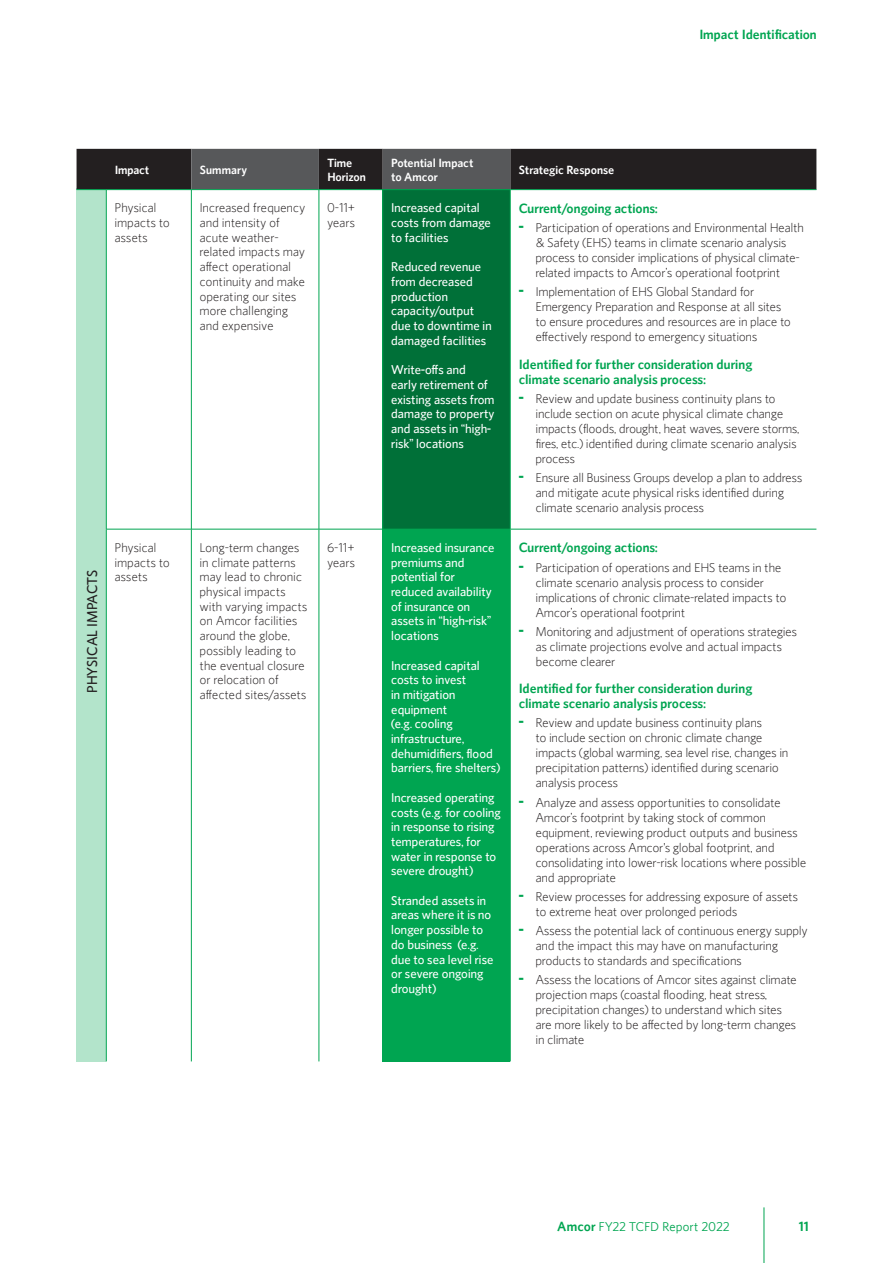
<style>
.page{position:relative;width:893px;height:1263px;background:#fff}
.page>*{position:absolute;margin:0;border:0;box-sizing:border-box;transform-origin:0 0}
.Bullet_title{font:600 13.5px/14.7px "Amcor Pro";color:#00a551}
.Intro_Copy{font:600 13.5px "Amcor Pro";letter-spacing:-.005em;color:#00a551}
.Body_title{font:500 13.5px "Amcor Pro";letter-spacing:-.01em;color:#231f20}
.Table_Text{font:300 12px/15px "Amcor Pro";letter-spacing:-.01em;color:#231f20}
.Table_Text-2{font:500 12px/14.7px "Amcor Pro";color:#fff}
.t1{font:600 12px/13.5px "Amcor Pro";color:#fff}
.t2{font:12px "Amcor Pro";letter-spacing:.01em;color:#00a551}
.s1{font-weight:600;font-size:16.5px;color:#00a551}
.s2{font-weight:600;font-size:13.5px}
</style>
<div class="page">
<div style="left:77px;top:188px;width:29px;height:873px;background:#b3e4cb"></div>
<div style="left:383px;top:190px;width:127px;height:339px;background:#007038"></div>
<div style="left:383px;top:529px;width:127px;height:532px;background:#00a551"></div>
<hr style="left:106px;top:529px;width:85px;height:1px;background:#00a551">
<hr style="left:191px;top:529px;width:128px;height:1px;background:#00a551">
<hr style="left:319px;top:529px;width:64px;height:1px;background:#00a551">
<hr style="left:106px;top:190px;width:1px;height:339px;background:#00a551">
<hr style="left:106px;top:529px;width:1px;height:532px;background:#00a551">
<hr style="left:510px;top:529px;width:306px;height:1px;background:#00a551">
<hr style="left:510px;top:529px;width:1px;height:532px;background:#00a551">
<svg style="left:77px;top:149px;width:739px;height:41px;background:#353234"></svg>
<hr style="left:106px;top:189px;width:85px;height:1px;background:#00a551">
<hr style="left:191px;top:189px;width:128px;height:1px;background:#00a551">
<hr style="left:191px;top:190px;width:1px;height:339px;background:#00a551">
<hr style="left:319px;top:189px;width:64px;height:1px;background:#00a551">
<hr style="left:319px;top:190px;width:1px;height:339px;background:#00a551">
<hr style="left:383px;top:189px;width:127px;height:1px;background:#00a551">
<hr style="left:382px;top:190px;width:1px;height:339px;background:#00a551">
<hr style="left:510px;top:189px;width:306px;height:1px;background:#00a551">
<hr style="left:510px;top:190px;width:1px;height:339px;background:#00a551">
<hr style="left:191px;top:529px;width:1px;height:532px;background:#00a551">
<hr style="left:319px;top:529px;width:1px;height:532px;background:#00a551">
<hr style="left:382px;top:529px;width:1px;height:532px;background:#00a551">
<hr style="left:764px;top:1207px;width:1px;height:56px;background:#00a551">
<p class="Intro_Copy" style="left:699px;top:26px;width:119px">Impact Identification</p>
<p class="Body_title" style="left:83px;top:693px;width:125px;rotate:-90deg">PHYSICAL IMPACTS</p>
<p class="t1" style="left:115px;top:163px;width:36px">Impact</p>
<p class="t1" style="left:200px;top:163px;width:49px">Summary</p>
<p class="t1" style="left:327px;top:156px;width:40px">Time<br>Horizon</p>
<p class="t1" style="left:391px;top:155px;width:84px;line-height:14.4px">Potential Impact to Amcor</p>
<p class="t1" style="left:519px;top:163px;width:97px">Strategic Response</p>
<p class="Table_Text" style="left:115px;top:200px;width:57px">Physical impacts to assets</p>
<p class="Table_Text" style="left:200px;top:200px;width:107px">Increased frequency and intensity of acute weather&shy;related impacts may affect operational continuity and make operating our sites more challenging and expensive</p>
<p class="Table_Text" style="left:327px;top:200px;width:29px">0-11+ years</p>
<p class="Table_Text-2" style="left:391px;top:200px;width:101px">Increased capital costs from damage to facilities</p>
<p class="Bullet_title" style="left:519px;top:201px;width:140px">Current/ongoing actions:</p>
<p class="Table_Text" style="left:536px;top:220px;width:270px;text-indent:-17px"><span class="s1">-</span> Participation of operations and Environmental Health &amp; Safety (EHS) teams in climate scenario analysis process to consider implications of physical climate&shy;related impacts to Amcor’s operational footprint</p>
<p class="Table_Text" style="left:536px;top:284px;width:257px;text-indent:-17px"><span class="s1">-</span> Implementation of EHS Global Standard for Emergency Preparation and Response at all sites to ensure procedures and resources are in place to effectively respond to emergency situations</p>
<p class="Bullet_title" style="left:519px;top:357px;width:235px">Identified for further consideration during climate scenario analysis process:</p>
<p class="Table_Text" style="left:536px;top:391px;width:265px;text-indent:-17px"><span class="s1">-</span> Review and update business continuity plans to include section on acute physical climate change impacts (floods, drought, heat waves, severe storms, fires, etc.) identified during climate scenario analysis process</p>
<p class="Table_Text" style="left:536px;top:470px;width:268px;text-indent:-17px"><span class="s1">-</span> Ensure all Business Groups develop a plan to address and mitigate acute physical risks identified during climate scenario analysis process</p>
<p class="Table_Text-2" style="left:391px;top:259px;width:102px">Reduced revenue from decreased production capacity/output due to downtime in damaged facilities</p>
<p class="Table_Text-2" style="left:391px;top:362px;width:105px">Write-offs and early retirement of existing assets from damage to property and assets in “high&shy;risk” locations</p>
<p class="Table_Text" style="left:115px;top:540px;width:57px">Physical impacts to assets</p>
<p class="Table_Text" style="left:200px;top:540px;width:109px">Long-term changes in climate patterns may lead to chronic physical impacts with varying impacts on Amcor facilities around the globe, possibly leading to the eventual closure or relocation of affected sites/assets</p>
<p class="Table_Text" style="left:327px;top:540px;width:29px">6-11+ years</p>
<p class="Table_Text-2" style="left:391px;top:540px;width:105px">Increased insurance premiums and potential for reduced availability of insurance on assets in “high-risk” locations</p>
<p class="Table_Text-2" style="left:391px;top:657px;width:111px">Increased capital costs to invest<br>in mitigation equipment<br>(e.g. cooling infrastructure, dehumidifiers, flood barriers, fire shelters)</p>
<p class="Table_Text-2" style="left:391px;top:790px;width:111px">Increased operating costs (e.g. for cooling in response to rising temperatures, for water in response to severe drought)</p>
<p class="Table_Text-2" style="left:391px;top:893px;width:104px">Stranded assets in areas where it is no longer possible to do business (e.g. due to sea level rise or severe ongoing drought)</p>
<p class="Bullet_title" style="left:519px;top:540px;width:140px">Current/ongoing actions:</p>
<p class="Table_Text" style="left:536px;top:559px;width:252px;text-indent:-17px"><span class="s1">-</span> Participation of operations and EHS teams in the climate scenario analysis process to consider implications of chronic climate-related impacts to Amcor’s operational footprint</p>
<p class="Table_Text" style="left:536px;top:624px;width:263px;text-indent:-17px"><span class="s1">-</span> Monitoring and adjustment of operations strategies as climate projections evolve and actual impacts become clearer</p>
<p class="Bullet_title" style="left:519px;top:681px;width:235px">Identified for further consideration during climate scenario analysis process:</p>
<p class="Table_Text" style="left:536px;top:715px;width:254px;text-indent:-17px"><span class="s1">-</span> Review and update business continuity plans<br>to include section on chronic climate change impacts (global warming, sea level rise, changes in precipitation patterns) identified during scenario analysis process</p>
<p class="Table_Text" style="left:536px;top:794px;width:272px;text-indent:-17px"><span class="s1">-</span> Analyze and assess opportunities to consolidate Amcor’s footprint by taking stock of common equipment, reviewing product outputs and business operations across Amcor's global footprint, and consolidating into lower-risk locations where possible and appropriate</p>
<p class="Table_Text" style="left:536px;top:889px;width:264px;text-indent:-17px"><span class="s1">-</span> Review processes for addressing exposure of assets to extreme heat over prolonged periods</p>
<p class="Table_Text" style="left:536px;top:923px;width:274px;text-indent:-17px"><span class="s1">-</span> Assess the potential lack of continuous energy supply and the impact this may have on manufacturing products to standards and specifications</p>
<p class="Table_Text" style="left:536px;top:972px;width:263px;text-indent:-17px"><span class="s1">-</span> Assess the locations of Amcor sites against climate projection maps (coastal flooding, heat stress, precipitation changes) to understand which sites are more likely to be affected by long-term changes in climate</p>
<p class="t2" style="left:557px;top:1219px;width:174px"><span class="s2">Amcor</span> FY22 TCFD Report 2022</p>
<p class="Bullet_title" style="left:798px;top:1219px;width:12px">11</p>
</div>
